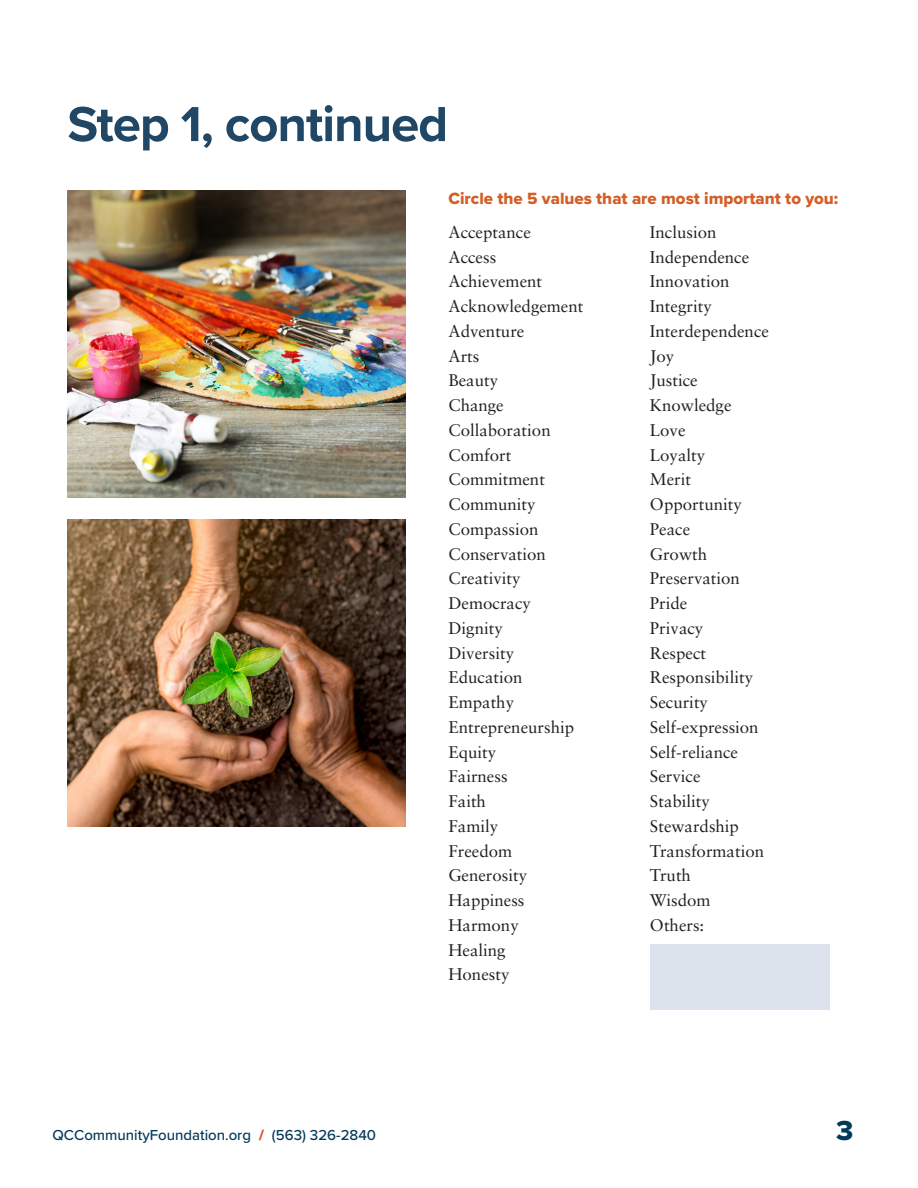
<style>
.page{position:relative;width:918px;height:1188px;background:#fff}
.page>*{position:absolute;margin:0;border:0;box-sizing:border-box;transform-origin:0 0}
.t1{font:700 51px "Proxima Nova";letter-spacing:-.02em;color:#204765}
.t2{font:28.5px "Proxima Nova Extrabld";color:#023b5a}
.t3{font:16.8px "Sabon";color:#231f20}
.t4{font:16.8px "Proxima Nova Extrabld";color:#d25f27}
.t5{font:500 15px "Proxima Nova";color:#033a58}
.s1{font-weight:900;color:#d25f27}
</style>
<div class="page">
<img style="left:68px;top:519px;width:338px;height:307px">
<img style="left:68px;top:191px;width:338px;height:307px">
<div style="left:650px;top:944px;width:180px;height:65px;background:#dce3ec"></div>
<p class="t1" style="left:68px;top:86px;width:382px">Step 1, continued</p>
<p class="t5" style="left:52px;top:1123px;width:325px">QCCommunityFoundation.org <span class="s1">/</span> (563) 326-2840</p>
<p class="t4" style="left:448px;top:186px;width:391px">Circle the 5 values that are most important to you:</p>
<p class="t3" style="left:448px;top:222px;width:84px">Acceptance</p>
<p class="t3" style="left:448px;top:247px;width:49px">Access</p>
<p class="t3" style="left:448px;top:272px;width:95px">Achievement</p>
<p class="t3" style="left:448px;top:296px;width:136px">Acknowledgement</p>
<p class="t3" style="left:448px;top:321px;width:77px">Adventure</p>
<p class="t3" style="left:448px;top:346px;width:32px">Arts</p>
<p class="t3" style="left:448px;top:371px;width:51px">Beauty</p>
<p class="t3" style="left:448px;top:395px;width:57px">Change</p>
<p class="t3" style="left:448px;top:420px;width:104px">Collaboration</p>
<p class="t3" style="left:448px;top:445px;width:64px">Comfort</p>
<p class="t3" style="left:448px;top:470px;width:98px">Commitment</p>
<p class="t3" style="left:448px;top:494px;width:89px">Community</p>
<p class="t3" style="left:448px;top:519px;width:92px">Compassion</p>
<p class="t3" style="left:448px;top:544px;width:99px">Conservation</p>
<p class="t3" style="left:448px;top:569px;width:74px">Creativity</p>
<p class="t3" style="left:448px;top:593px;width:84px">Democracy</p>
<p class="t3" style="left:448px;top:618px;width:56px">Dignity</p>
<p class="t3" style="left:448px;top:643px;width:67px">Diversity</p>
<p class="t3" style="left:448px;top:668px;width:76px">Education</p>
<p class="t3" style="left:448px;top:692px;width:67px">Empathy</p>
<p class="t3" style="left:448px;top:717px;width:127px">Entrepreneurship</p>
<p class="t3" style="left:448px;top:742px;width:49px">Equity</p>
<p class="t3" style="left:448px;top:767px;width:61px">Fairness</p>
<p class="t3" style="left:448px;top:791px;width:39px">Faith</p>
<p class="t3" style="left:448px;top:816px;width:51px">Family</p>
<p class="t3" style="left:448px;top:841px;width:65px">Freedom</p>
<p class="t3" style="left:448px;top:866px;width:80px">Generosity</p>
<p class="t3" style="left:448px;top:890px;width:77px">Happiness</p>
<p class="t3" style="left:448px;top:915px;width:72px">Harmony</p>
<p class="t3" style="left:448px;top:940px;width:59px">Healing</p>
<p class="t3" style="left:448px;top:965px;width:62px">Honesty</p>
<p class="t3" style="left:650px;top:222px;width:68px">Inclusion</p>
<p class="t3" style="left:650px;top:247px;width:101px">Independence</p>
<p class="t3" style="left:650px;top:272px;width:81px">Innovation</p>
<p class="t3" style="left:650px;top:296px;width:63px">Integrity</p>
<p class="t3" style="left:650px;top:321px;width:121px">Interdependence</p>
<p class="t3" style="left:650px;top:346px;width:26px">Joy</p>
<p class="t3" style="left:650px;top:371px;width:49px">Justice</p>
<p class="t3" style="left:650px;top:395px;width:83px">Knowledge</p>
<p class="t3" style="left:650px;top:420px;width:37px">Love</p>
<p class="t3" style="left:650px;top:445px;width:57px">Loyalty</p>
<p class="t3" style="left:650px;top:470px;width:43px">Merit</p>
<p class="t3" style="left:650px;top:494px;width:93px">Opportunity</p>
<p class="t3" style="left:650px;top:519px;width:42px">Peace</p>
<p class="t3" style="left:650px;top:544px;width:59px">Growth</p>
<p class="t3" style="left:650px;top:569px;width:92px">Preservation</p>
<p class="t3" style="left:650px;top:593px;width:39px">Pride</p>
<p class="t3" style="left:650px;top:618px;width:55px">Privacy</p>
<p class="t3" style="left:650px;top:643px;width:58px">Respect</p>
<p class="t3" style="left:650px;top:668px;width:105px">Responsibility</p>
<p class="t3" style="left:650px;top:692px;width:60px">Security</p>
<p class="t3" style="left:650px;top:717px;width:110px">Self-expression</p>
<p class="t3" style="left:650px;top:742px;width:90px">Self-reliance</p>
<p class="t3" style="left:650px;top:767px;width:52px">Service</p>
<p class="t3" style="left:650px;top:791px;width:62px">Stability</p>
<p class="t3" style="left:650px;top:816px;width:91px">Stewardship</p>
<p class="t3" style="left:650px;top:841px;width:116px">Transformation</p>
<p class="t3" style="left:650px;top:866px;width:43px">Truth</p>
<p class="t3" style="left:650px;top:890px;width:62px">Wisdom</p>
<p class="t3" style="left:650px;top:915px;width:56px">Others:</p>
<p class="t2" style="left:836px;top:1109px;width:19px">3</p>
</div>
